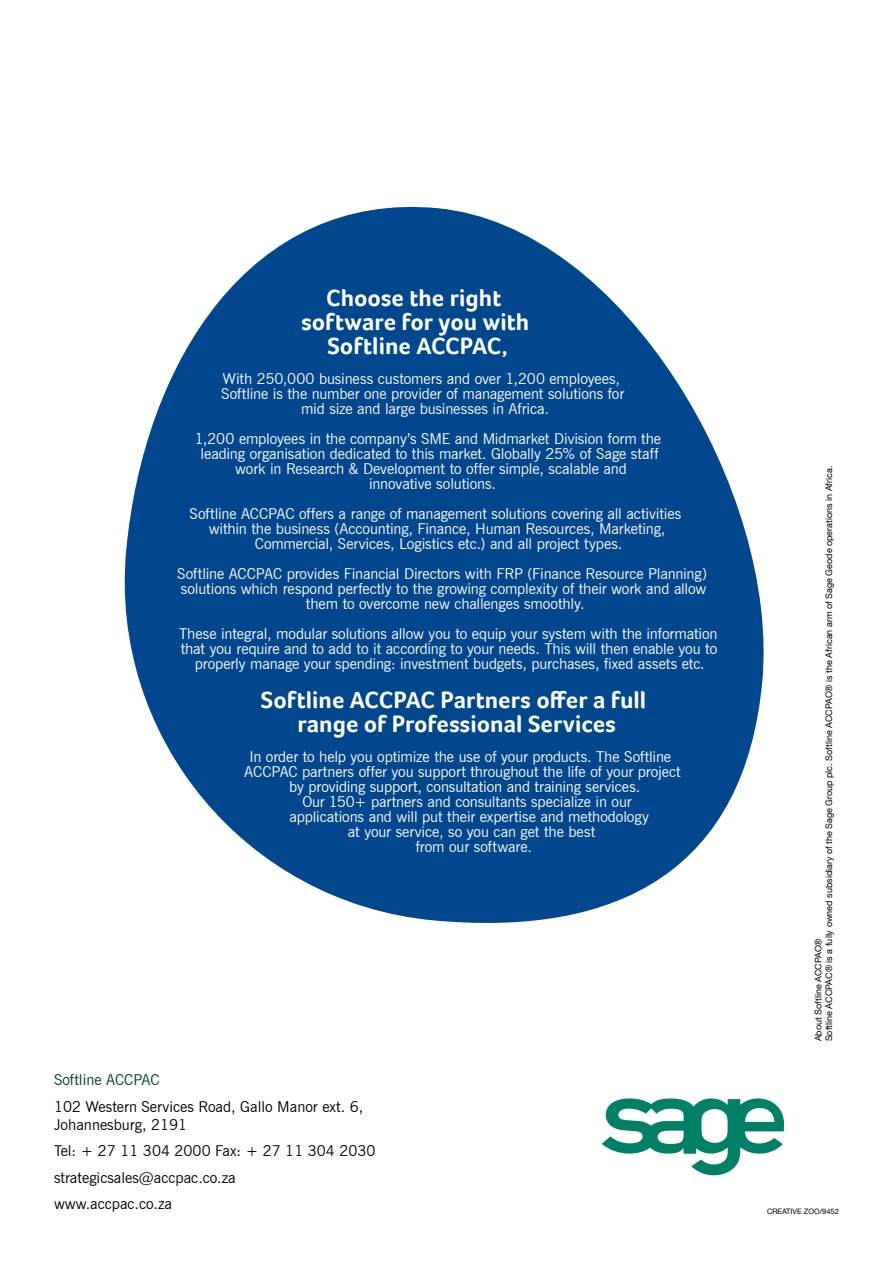
<style>
.page{position:relative;width:893px;height:1263px;background:#fff}
.page>*{position:absolute;margin:0;border:0;box-sizing:border-box;transform-origin:0 0}
.t1{font:700 24px/24px "Foco";color:#fff;text-align:center}
.t2{font:15px/15px "News Gothic BT";letter-spacing:-.01em;color:#fff;text-align:center}
.t3{font:15px/26.5px "News Gothic BT";color:#000}
.t4{font:15px "News Gothic BT";color:#003f22}
.t5{font:9px/10.8px "Helvetica Neue LT Com";color:#000}
.t6{font:7.5px "Helvetica Neue LT Com";color:#000}
</style>
<div class="page">
<svg style="left:124px;top:206px;width:640px;height:717px;fill:#00478d"></svg>
<svg style="left:602px;top:1098px;width:182px;height:77px"></svg>
<h1 class="t1" style="left:301px;top:285px;width:229px">Choose the right software for you with<br>Softline ACCPAC,</h1>
<p class="t2" style="left:221px;top:371px;width:405px">With 250,000 business customers and over 1,200 employees,<br>Softline is the number one provider of management solutions for mid size and large businesses in Africa.</p>
<p class="t2" style="left:195px;top:431px;width:468px">1,200 employees in the company’s SME and Midmarket Division form the</p>
<p class="t2" style="left:200px;top:446px;width:460px">leading organisation dedicated to this market. Globally 25% of Sage staff</p>
<p class="t2" style="left:235px;top:461px;width:393px">work in Research &amp; Development to offer simple, scalable and</p>
<p class="t2" style="left:369px;top:476px;width:128px">innovative solutions.</p>
<p class="t2" style="left:190px;top:506px;width:493px">Softline ACCPAC offers a range of management solutions covering all activities within the business (Accounting, Finance, Human Resources, Marketing,<br>Commercial, Services, Logistics etc.) and all project types.</p>
<p class="t2" style="left:177px;top:566px;width:531px">Softline ACCPAC provides Financial Directors with FRP (Finance Resource Planning) solutions which respond perfectly to the growing complexity of their work and allow them to overcome new challenges smoothly.</p>
<p class="t2" style="left:179px;top:626px;width:540px">These integral, modular solutions allow you to equip your system with the information that you require and to add to it according to your needs. This will then enable you to properly manage your spending: investment budgets, purchases, fixed assets etc.</p>
<h1 class="t1" style="left:261px;top:687px;width:387px">Softline ACCPAC Partners offer a full range of Professional Services</h1>
<p class="t2" style="left:249px;top:749px;width:423px">In order to help you optimize the use of your products. The Softline</p>
<p class="t2" style="left:244px;top:764px;width:438px">ACCPAC partners offer you support throughout the life of your project</p>
<p class="t2" style="left:289px;top:779px;width:353px">by providing support, consultation and training services.</p>
<p class="t2" style="left:302px;top:794px;width:331px">Our 150+ partners and consultants specialize in our</p>
<p class="t2" style="left:289px;top:809px;width:361px">applications and will put their expertise and methodology</p>
<p class="t2" style="left:348px;top:824px;width:249px">at your service, so you can get the best</p>
<p class="t2" style="left:416px;top:839px;width:118px">from our software.</p>
<p class="t4" style="left:54px;top:1071px;width:107px">Softline ACCPAC</p>
<p class="t3" style="left:54px;top:1097px;width:311px;line-height:18px">102 Western Services Road, Gallo Manor ext. 6,<br>Johannesburg, 2191</p>
<p class="t3" style="left:54px;top:1137px;width:323px">Tel: + 27 11 304 2000 Fax: + 27 11 304 2030 strategicsales@accpac.co.za<br>www.accpac.co.za</p>
<p class="t5" style="left:813px;top:1041px;width:577px;rotate:-90deg">About Softline ACCPAC®<br>Softline ACCPAC® is a fully owned subsidiary of the Sage Group plc. Softline ACCPAC® is the African arm of Sage Geode operations in Africa.</p>
<p class="t6" style="left:767px;top:1207px;width:73px">CREATIVE ZOO/9452</p>
</div>
